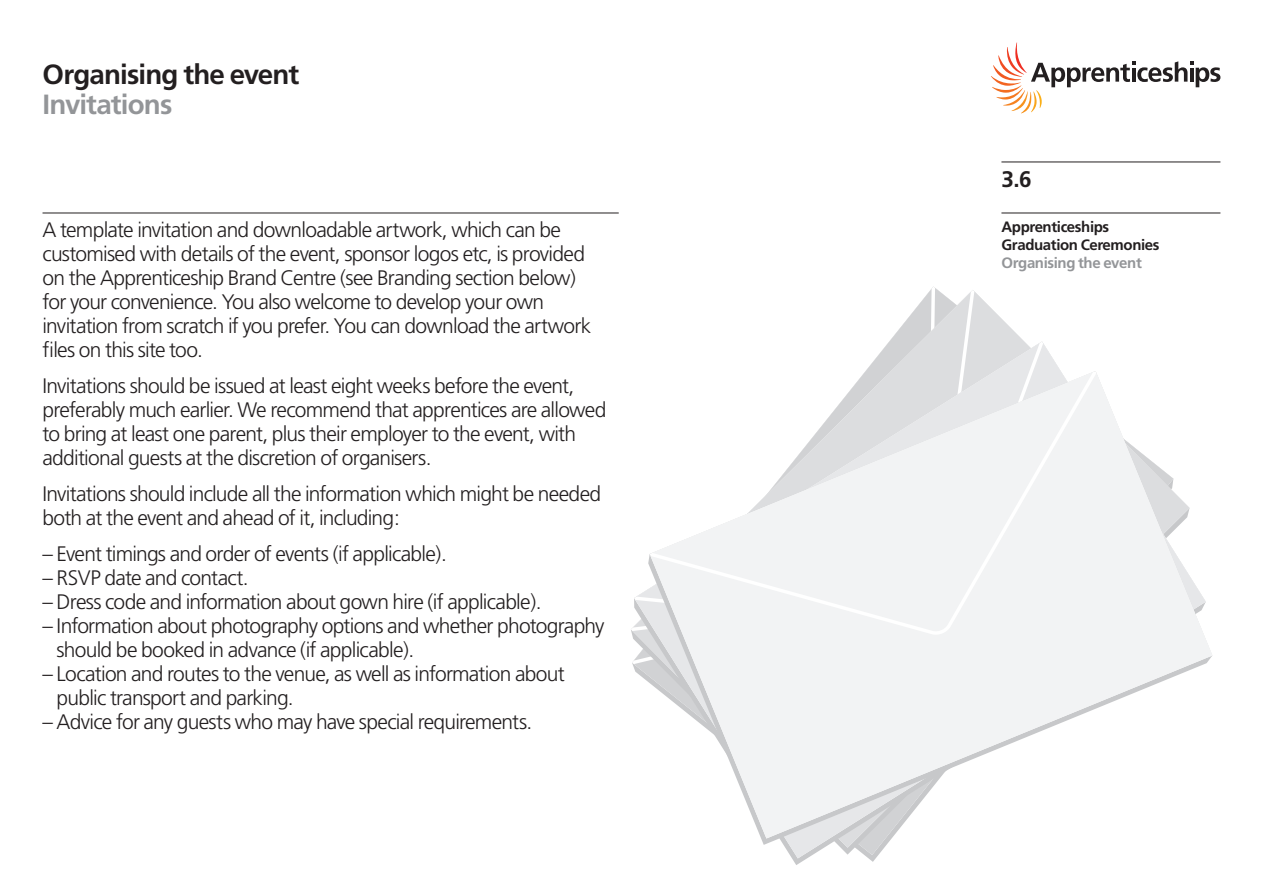
<style>
.page{position:relative;width:1263px;height:893px;background:#fff}
.page>*{position:absolute;margin:0;border:0;box-sizing:border-box;transform-origin:0 0}
.t1{font:700 27.75px "Frutiger";letter-spacing:-.03em;color:#231f20}
.t2{font:700 27.75px "Frutiger";letter-spacing:-.03em;color:#939598}
.t3{font:700 22.5px "Frutiger";color:#231f20}
.t4{font:300 21px/24px "Frutiger";letter-spacing:-.035em;color:#231f20}
.t5{font:700 15px/18px "Frutiger";letter-spacing:-.025em;color:#231f20}
.t6{font:700 15px "Frutiger";letter-spacing:-.025em;color:#939598}
</style>
<div class="page">
<svg style="left:991px;top:43px;width:229px;height:70px"></svg>
<hr style="left:1190px;top:68px;width:3px;height:14px;background:#231f20">
<hr style="left:1001px;top:162px;width:219px;height:1px;background:#231f20">
<hr style="left:1001px;top:213px;width:219px;height:1px;background:#231f20">
<svg style="left:632px;top:291px;width:392px;height:377px"></svg>
<svg style="left:635px;top:343px;width:426px;height:515px"></svg>
<svg style="left:650px;top:373px;width:562px;height:465px;fill:#f2f3f4"></svg>
<hr style="left:43px;top:213px;width:576px;height:1px;background:#231f20">
<h1 class="t1" style="left:43px;top:58px;width:258px">Organising the event</h1>
<h1 class="t2" style="left:43px;top:88px;width:132px">Invitations</h1>
<p class="t4" style="left:43px;top:218px;width:550px">A template invitation and downloadable artwork, which can be customised with details of the event, sponsor logos etc, is provided on the Apprenticeship Brand Centre (see Branding section below) for your convenience. You also welcome to develop your own invitation from scratch if you prefer. You can download the artwork files on this site too.</p>
<p class="t4" style="left:43px;top:374px;width:565px">Invitations should be issued at least eight weeks before the event, preferably much earlier. We recommend that apprentices are allowed to bring at least one parent, plus their employer to the event, with additional guests at the discretion of organisers.</p>
<p class="t4" style="left:43px;top:482px;width:560px">Invitations should include all the information which might be needed both at the event and ahead of it, including:</p>
<p class="t4" style="left:43px;top:542px;width:406px">– Event timings and order of events (if applicable).</p>
<p class="t4" style="left:43px;top:566px;width:208px">– RSVP date and contact.</p>
<p class="t4" style="left:43px;top:590px;width:501px">– Dress code and information about gown hire (if applicable).</p>
<p class="t4" style="left:57px;top:614px;width:549px;text-indent:-14px">– Information about photography options and whether photography should be booked in advance (if applicable).</p>
<p class="t4" style="left:57px;top:662px;width:510px;text-indent:-14px">– Location and routes to the venue, as well as information about public transport and parking.</p>
<p class="t4" style="left:43px;top:710px;width:491px">– Advice for any guests who may have special requirements.</p>
<p class="t3" style="left:1001px;top:166px;width:32px">3.6</p>
<p class="t5" style="left:1001px;top:218px;width:160px">Apprenticeships<br>Graduation Ceremonies</p>
<p class="t6" style="left:1001px;top:254px;width:142px">Organising the event</p>
</div>
